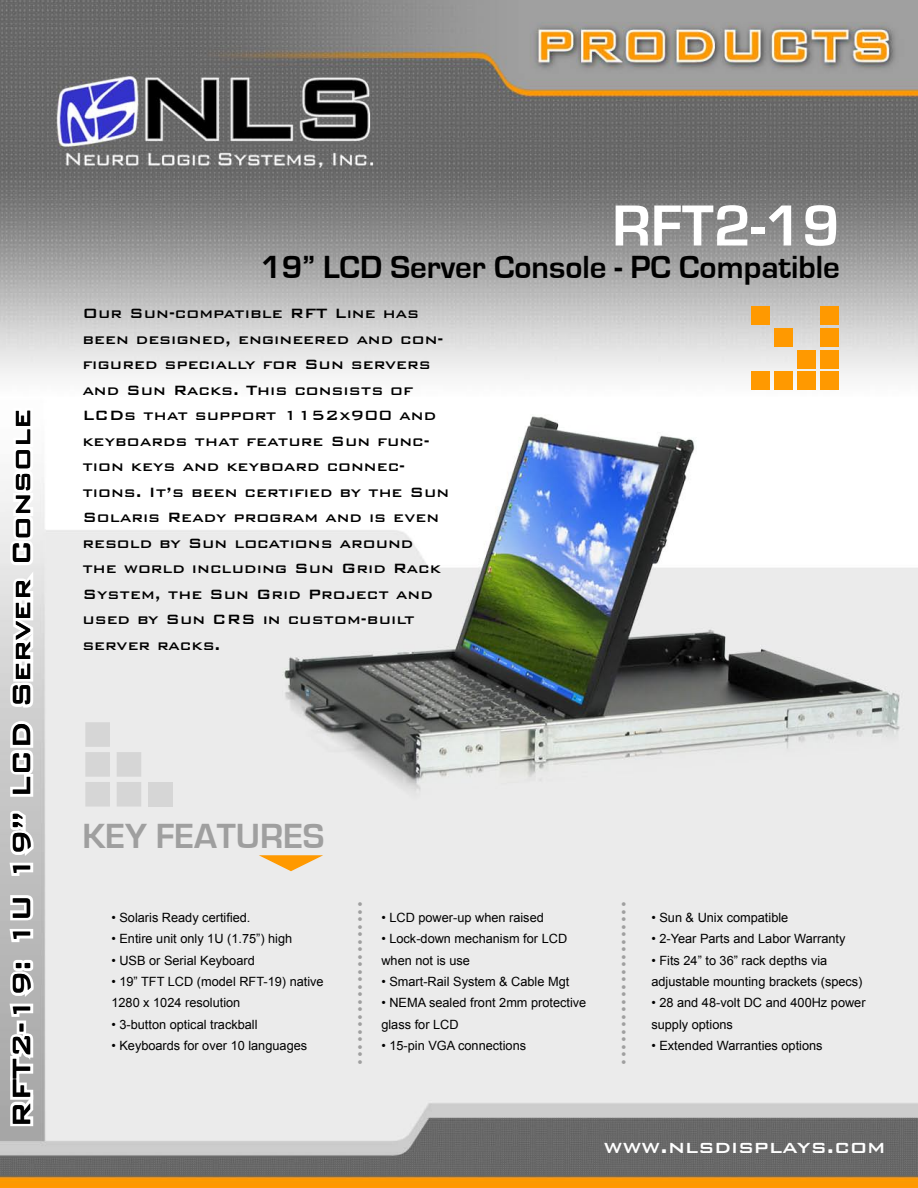
<style>
.page{position:relative;width:918px;height:1188px;background:#fff}
.page>*{position:absolute;margin:0;border:0;box-sizing:border-box;transform-origin:0 0}
.t1{font:700 60px "Eurostile";color:#fff}
.t2{font:700 36px "Eurostile";color:#9f9f9f}
.t3{font:700 33px "Eurostile";color:#000}
.t4{font:500 33px "Bank Gothic BT";color:#000}
.t5{font:500 24px "Bank Gothic BT";color:#fff}
.t6{font:500 18px/25.5px "Bank Gothic BT";color:#000}
.t7{font:15px "Times New Roman";color:#9f9f9f}
.t8{font:12.75px/21.3px "Arial";color:#000}
</style>
<div class="page">
<img style="left:0;top:0;width:918px;height:1188px">
<svg style="left:5px;top:1028px;width:31px;height:101px"></svg>
<svg style="left:5px;top:955px;width:33px;height:65px"></svg>
<svg style="left:6px;top:890px;width:32px;height:55px"></svg>
<svg style="left:5px;top:806px;width:32px;height:73px"></svg>
<svg style="left:5px;top:405px;width:34px;height:395px"></svg>
<div style="left:751px;top:372px;width:18px;height:18px;background:#f90"></div>
<div style="left:751px;top:306px;width:18px;height:18px;background:#f90"></div>
<div style="left:774px;top:372px;width:18px;height:18px;background:#f90"></div>
<div style="left:774px;top:328px;width:18px;height:18px;background:#f90"></div>
<div style="left:797px;top:372px;width:18px;height:18px;background:#f90"></div>
<div style="left:797px;top:350px;width:18px;height:18px;background:#f90"></div>
<div style="left:820px;top:372px;width:18px;height:18px;background:#f90"></div>
<div style="left:820px;top:306px;width:18px;height:18px;background:#f90"></div>
<div style="left:820px;top:328px;width:18px;height:18px;background:#f90"></div>
<div style="left:820px;top:350px;width:18px;height:18px;background:#f90"></div>
<div style="left:148px;top:782px;width:25px;height:25px;background:#d6d6d6"></div>
<div style="left:117px;top:782px;width:24px;height:25px;background:#d6d6d6"></div>
<div style="left:117px;top:752px;width:24px;height:25px;background:#d6d6d6"></div>
<div style="left:85px;top:782px;width:25px;height:25px;background:#d6d6d6"></div>
<div style="left:85px;top:752px;width:25px;height:25px;background:#d6d6d6"></div>
<div style="left:85px;top:722px;width:25px;height:25px;background:#d6d6d6"></div>
<svg style="left:259px;top:855px;width:64px;height:16px"></svg>
<p class="t4" style="left:3px;top:1128px;width:720px;rotate:-90deg">RFT2-19: 1U 19” LCD Server Console</p>
<p class="t1" style="left:612px;top:193px;width:229px">RFT2-19</p>
<p class="t3" style="left:261px;top:249px;width:581px">19” LCD Server Console - PC Compatible</p>
<p class="t6" style="left:82px;top:300px;width:368px">Our Sun-compatible RFT Line has been designed, engineered and con&shy;figured specially for Sun servers and Sun Racks. This consists of<br>LCDs that support 1152x900 and keyboards that feature Sun func&shy;tion keys and keyboard connec&shy;tions. It’s been certified by the Sun<br>Solaris Ready program and is even resold by Sun locations around the world including Sun Grid Rack<br>System, the Sun Grid Project and used by Sun CRS in custom-built server racks.</p>
<p class="t2" style="left:82px;top:817px;width:243px">KEY FEATURES</p>
<p class="t8" style="left:111px;top:907px;width:141px">• Solaris Ready certified.</p>
<p class="t8" style="left:111px;top:928px;width:182px">• Entire unit only 1U (1.75”) high</p>
<p class="t8" style="left:111px;top:950px;width:145px">• USB or Serial Keyboard</p>
<p class="t8" style="left:111px;top:971px;width:214px">• 19” TFT LCD (model RFT-19) native<br>1280 x 1024 resolution</p>
<p class="t8" style="left:111px;top:1014px;width:148px">• 3-button optical trackball</p>
<p class="t8" style="left:111px;top:1035px;width:197px">• Keyboards for over 10 languages</p>
<p class="t7" style="left:357px;top:894px;width:7px">•</p>
<p class="t7" style="left:357px;top:902px;width:7px">•</p>
<p class="t7" style="left:357px;top:909px;width:7px">•</p>
<p class="t7" style="left:357px;top:917px;width:7px">•</p>
<p class="t7" style="left:357px;top:924px;width:7px">•</p>
<p class="t7" style="left:357px;top:932px;width:7px">•</p>
<p class="t7" style="left:357px;top:939px;width:7px">•</p>
<p class="t7" style="left:357px;top:947px;width:7px">•</p>
<p class="t7" style="left:357px;top:954px;width:7px">•</p>
<p class="t7" style="left:357px;top:962px;width:7px">•</p>
<p class="t7" style="left:357px;top:969px;width:7px">•</p>
<p class="t7" style="left:357px;top:977px;width:7px">•</p>
<p class="t7" style="left:357px;top:984px;width:7px">•</p>
<p class="t7" style="left:357px;top:992px;width:7px">•</p>
<p class="t7" style="left:357px;top:999px;width:7px">•</p>
<p class="t7" style="left:357px;top:1007px;width:7px">•</p>
<p class="t7" style="left:357px;top:1014px;width:7px">•</p>
<p class="t7" style="left:357px;top:1022px;width:7px">•</p>
<p class="t7" style="left:357px;top:1029px;width:7px">•</p>
<p class="t7" style="left:357px;top:1037px;width:7px">•</p>
<p class="t7" style="left:357px;top:1044px;width:7px">•</p>
<p class="t7" style="left:357px;top:1052px;width:7px">•</p>
<p class="t8" style="left:381px;top:907px;width:164px">• LCD power-up when raised</p>
<p class="t8" style="left:381px;top:928px;width:187px">• Lock-down mechanism for LCD when not is use</p>
<p class="t8" style="left:381px;top:971px;width:189px">• Smart-Rail System &amp; Cable Mgt</p>
<p class="t8" style="left:381px;top:992px;width:206px">• NEMA sealed front 2mm protective glass for LCD</p>
<p class="t8" style="left:381px;top:1035px;width:146px">• 15-pin VGA connections</p>
<p class="t7" style="left:621px;top:894px;width:7px">•</p>
<p class="t7" style="left:621px;top:902px;width:7px">•</p>
<p class="t7" style="left:621px;top:909px;width:7px">•</p>
<p class="t7" style="left:621px;top:917px;width:7px">•</p>
<p class="t7" style="left:621px;top:924px;width:7px">•</p>
<p class="t7" style="left:621px;top:932px;width:7px">•</p>
<p class="t7" style="left:621px;top:939px;width:7px">•</p>
<p class="t7" style="left:621px;top:947px;width:7px">•</p>
<p class="t7" style="left:621px;top:954px;width:7px">•</p>
<p class="t7" style="left:621px;top:962px;width:7px">•</p>
<p class="t7" style="left:621px;top:969px;width:7px">•</p>
<p class="t7" style="left:621px;top:977px;width:7px">•</p>
<p class="t7" style="left:621px;top:984px;width:7px">•</p>
<p class="t7" style="left:621px;top:992px;width:7px">•</p>
<p class="t7" style="left:621px;top:999px;width:7px">•</p>
<p class="t7" style="left:621px;top:1007px;width:7px">•</p>
<p class="t7" style="left:621px;top:1014px;width:7px">•</p>
<p class="t7" style="left:621px;top:1022px;width:7px">•</p>
<p class="t7" style="left:621px;top:1029px;width:7px">•</p>
<p class="t7" style="left:621px;top:1037px;width:7px">•</p>
<p class="t7" style="left:621px;top:1044px;width:7px">•</p>
<p class="t7" style="left:621px;top:1052px;width:7px">•</p>
<p class="t8" style="left:651px;top:907px;width:138px">• Sun &amp; Unix compatible</p>
<p class="t8" style="left:651px;top:928px;width:196px">• 2-Year Parts and Labor Warranty</p>
<p class="t8" style="left:651px;top:950px;width:213px">• Fits 24” to 36” rack depths via adjustable mounting brackets (specs)</p>
<p class="t8" style="left:651px;top:992px;width:216px">• 28 and 48-volt DC and 400Hz power supply options</p>
<p class="t8" style="left:651px;top:1035px;width:173px">• Extended Warranties options</p>
<p class="t5" style="left:603px;top:1134px;width:284px">www.nlsdisplays.com</p>
</div>
